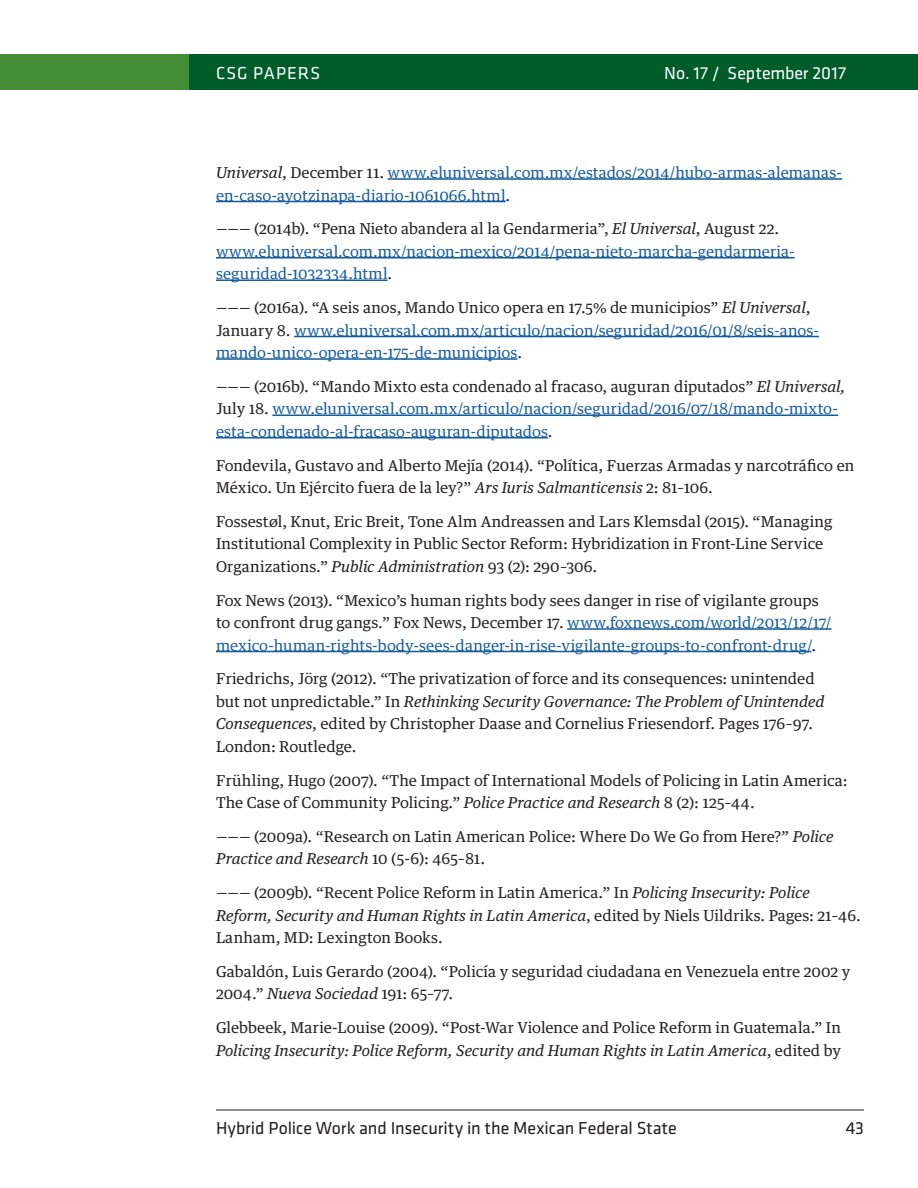
<style>
.page{position:relative;width:918px;height:1188px;background:#fff}
.page>*{position:absolute;margin:0;border:0;box-sizing:border-box;transform-origin:0 0}
.t1{font:18px "Klavika Basic";letter-spacing:-.005em;color:#231f20}
.t2{font:18px "Klavika Basic";letter-spacing:.01em;color:#fff}
.t3{font:18px "Klavika Basic";letter-spacing:.06em;color:#fff}
.Body1_-_Primary{font:15px/22.5px "Guardian Text Egyp";letter-spacing:.005em;color:#231f20}
.Body1_-_Primary-2{font:15px/22.5px "Guardian Text Egyp";letter-spacing:.005em;color:#175d9e}
.s1{font-style:italic;color:#231f20}
.s2{color:#231f20}
.s3{font-style:italic}
.s4{color:#175d9e}
</style>
<div class="page">
<div style="left:0;top:54px;width:189px;height:36px;background:#428d36"></div>
<div style="left:189px;top:54px;width:729px;height:36px;background:#005c29"></div>
<hr style="left:216px;top:1110px;width:648px;height:1px;background:#231f20">
<hr style="left:388px;top:178px;width:454px;height:2px;background:#175d9e">
<hr style="left:216px;top:201px;width:290px;height:1px;background:#175d9e">
<hr style="left:216px;top:257px;width:579px;height:2px;background:#175d9e">
<hr style="left:216px;top:279px;width:172px;height:2px;background:#175d9e">
<hr style="left:294px;top:336px;width:525px;height:1px;background:#175d9e">
<hr style="left:216px;top:358px;width:301px;height:2px;background:#175d9e">
<hr style="left:272px;top:414px;width:566px;height:2px;background:#175d9e">
<hr style="left:216px;top:437px;width:332px;height:2px;background:#175d9e">
<hr style="left:567px;top:628px;width:264px;height:2px;background:#175d9e">
<hr style="left:216px;top:651px;width:595px;height:1px;background:#175d9e">
<p class="t3" style="left:216px;top:61px;width:106px">CSG PAPERS</p>
<p class="t2" style="left:664px;top:61px;width:183px">No. 17 / September 2017</p>
<p class="Body1_-_Primary-2" style="left:216px;top:160px;width:628px"><span class="s1">Universal</span><span class="s2">, December 11.</span> www.eluniversal.com.mx/estados/2014/hubo-armas-alemanas&shy;en-caso-ayotzinapa-diario-1061066.html<span class="s2">.</span></p>
<p class="Body1_-_Primary-2" style="left:216px;top:216px;width:580px"><span class="s1">———</span> <span class="s2">(2014b). “Pena Nieto abandera al la Gendarmeria”,</span> <span class="s1">El Universal</span><span class="s2">, August 22. </span>www.eluniversal.com.mx/nacion-mexico/2014/pena-nieto-marcha-gendarmeria&shy;seguridad-1032334.html<span class="s2">.</span></p>
<p class="Body1_-_Primary-2" style="left:216px;top:295px;width:605px"><span class="s1">———</span> <span class="s2">(2016a). “A seis anos, Mando Unico opera en 17.5% de municipios”</span> <span class="s1">El Universal</span><span class="s2">,<br>January 8.</span> www.eluniversal.com.mx/articulo/nacion/seguridad/2016/01/8/seis-anos&shy;mando-unico-opera-en-175-de-municipios<span class="s2">.</span></p>
<p class="Body1_-_Primary-2" style="left:216px;top:374px;width:631px"><span class="s1">———</span> <span class="s2">(2016b). “Mando Mixto esta condenado al fracaso, auguran diputados”</span> <span class="s1">El Universal,<br></span><span class="s2">July 18.</span> www.eluniversal.com.mx/articulo/nacion/seguridad/2016/07/18/mando-mixto&shy;esta-condenado-al-fracaso-auguran-diputados<span class="s2">.</span></p>
<p class="Body1_-_Primary" style="left:216px;top:453px;width:640px">Fondevila, Gustavo and Alberto Mejía (2014). “Política, Fuerzas Armadas y narcotráfico en<br>México. Un Ejército fuera de la ley?” <span class="s3">Ars Iuris Salmanticensis</span> 2: 81–106.</p>
<p class="Body1_-_Primary" style="left:216px;top:509px;width:618px">Fossestøl, Knut, Eric Breit, Tone Alm Andreassen and Lars Klemsdal (2015). “Managing<br>Institutional Complexity in Public Sector Reform: Hybridization in Front-Line Service<br>Organizations.” <span class="s3">Public Administration</span> 93 (2): 290–306.</p>
<p class="Body1_-_Primary" style="left:216px;top:588px;width:617px">Fox News (2013). “Mexico’s human rights body sees danger in rise of vigilante groups to confront drug gangs.” Fox News, December 17. <span class="s4">www.foxnews.com/world/2013/12/17/ mexico-human-rights-body-sees-danger-in-rise-vigilante-groups-to-confront-drug/</span>.</p>
<p class="Body1_-_Primary" style="left:216px;top:666px;width:610px">Friedrichs, Jörg (2012). “The privatization of force and its consequences: unintended but not unpredictable.” In <span class="s3">Rethinking Security Governance: The Problem of Unintended Consequences</span>, edited by Christopher Daase and Cornelius Friesendorf. Pages 176–97.<br>London: Routledge.</p>
<p class="Body1_-_Primary" style="left:216px;top:768px;width:633px">Frühling, Hugo (2007). “The Impact of International Models of Policing in Latin America:<br>The Case of Community Policing.” <span class="s3">Police Practice and Research</span> 8 (2): 125–44.</p>
<p class="Body1_-_Primary" style="left:216px;top:824px;width:619px">——— (2009a). “Research on Latin American Police: Where Do We Go from Here?” <span class="s3">Police<br>Practice and Research</span> 10 (5-6): 465–81.</p>
<p class="Body1_-_Primary" style="left:216px;top:880px;width:646px">——— (2009b). “Recent Police Reform in Latin America.” In <span class="s3">Policing Insecurity: Police<br>Reform, Security and Human Rights in Latin America</span>, edited by Niels Uildriks. Pages: 21–46.<br>Lanham, MD: Lexington Books.</p>
<p class="Body1_-_Primary" style="left:216px;top:959px;width:636px">Gabaldón, Luis Gerardo (2004). “Policía y seguridad ciudadana en Venezuela entre 2002 y<br>2004.” <span class="s3">Nueva Sociedad</span> 191: 65–77.</p>
<p class="Body1_-_Primary" style="left:216px;top:1015px;width:627px">Glebbeek, Marie-Louise (2009). “Post-War Violence and Police Reform in Guatemala.” In<br><span class="s3">Policing Insecurity: Police Reform, Security and Human Rights in Latin America</span>, edited by</p>
<p class="t1" style="left:216px;top:1116px;width:462px">Hybrid Police Work and Insecurity in the Mexican Federal State</p>
<p class="t1" style="left:846px;top:1116px;width:20px">43</p>
</div>
